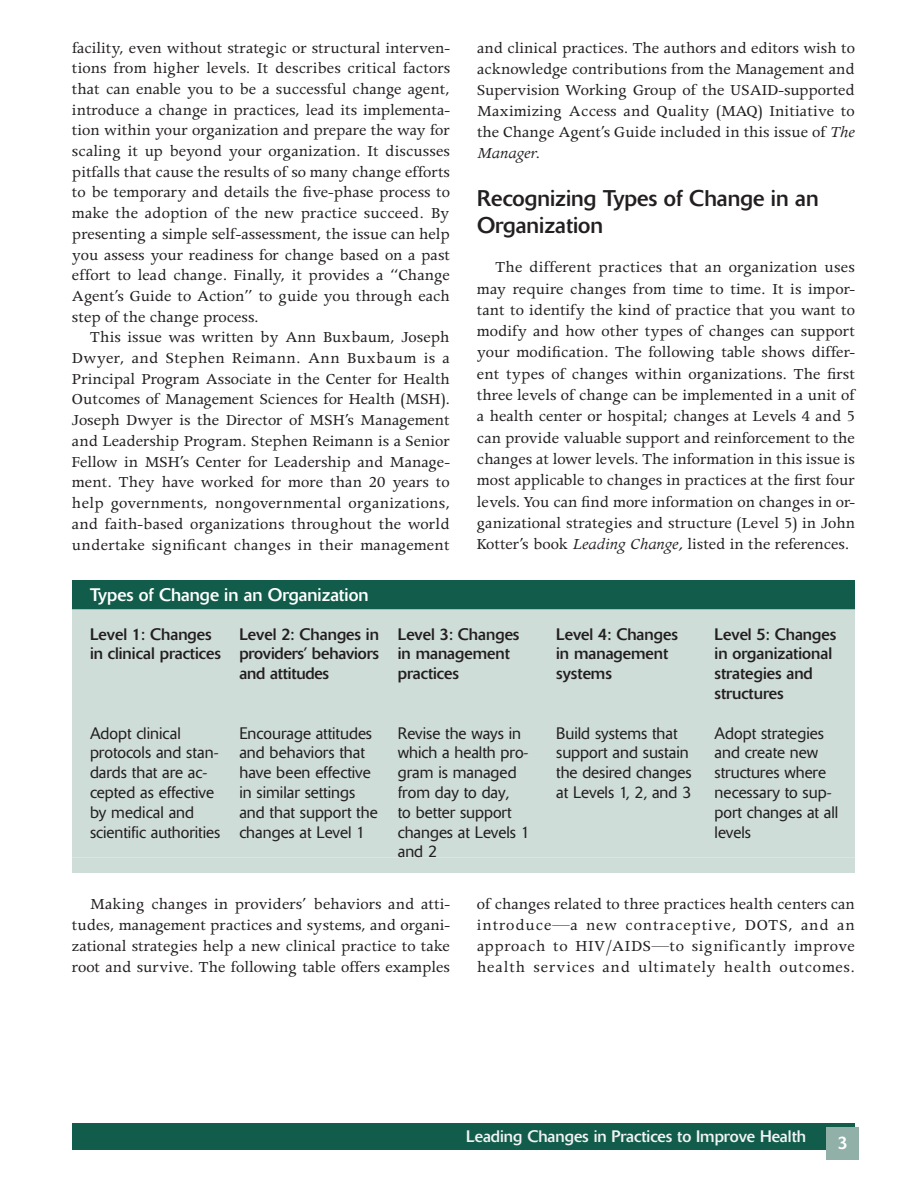
<style>
.page{position:relative;width:918px;height:1188px;background:#fff}
.page>*{position:absolute;margin:0;border:0;box-sizing:border-box;transform-origin:0 0}
.t1{font:22.5px/26.2px "Delta";color:#231f20}
.t2{font:18px "Delta";color:#fff}
.t3{font:17.25px/20.7px "Apollo";color:#231f20;text-align:justify}
.t4{font:300 16.5px/19.8px "Delta";color:#231f20}
.t5{font:16.5px/19.8px "Delta";color:#231f20}
.t6{font:16.5px "Delta";color:#f2f3f4}
.s1{font-style:italic}
</style>
<div class="page">
<div style="left:72px;top:1123px;width:783px;height:27px;background:#115c4a"></div>
<div style="left:827px;top:1128px;width:32px;height:32px;background:#91b1a8"></div>
<div style="left:72px;top:580px;width:783px;height:29px;background:#115c4a"></div>
<div style="left:72px;top:609px;width:783px;height:248px;background:#cfddd9"></div>
<div style="left:72px;top:857px;width:783px;height:16px;background:#cfddd9"></div>
<p class="t3" style="left:72px;top:38px;width:380px">facility, even without strategic or structural interven&shy;tions from higher levels. It describes critical factors that can enable you to be a successful change agent, introduce a change in practices, lead its implementa&shy;tion within your organization and prepare the way for scaling it up beyond your organization. It discusses pitfalls that cause the results of so many change efforts to be temporary and details the five-phase process to make the adoption of the new practice succeed. By presenting a simple self-assessment, the issue can help you assess your readiness for change based on a past effort to lead change. Finally, it provides a “Change Agent’s Guide to Action” to guide you through each step of the change process.</p>
<p class="t3" style="left:72px;top:327px;width:380px;text-indent:18px">This issue was written by Ann Buxbaum, Joseph Dwyer, and Stephen Reimann. Ann Buxbaum is a Principal Program Associate in the Center for Health Outcomes of Management Sciences for Health (MSH).<br>Joseph Dwyer is the Director of MSH’s Management and Leadership Program. Stephen Reimann is a Senior Fellow in MSH’s Center for Leadership and Manage&shy;ment. They have worked for more than 20 years to help governments, nongovernmental organizations, and faith-based organizations throughout the world undertake significant changes in their management</p>
<p class="t3" style="left:477px;top:37px;width:380px">and clinical practices. The authors and editors wish to acknowledge contributions from the Management and Supervision Working Group of the USAID-supported Maximizing Access and Quality (MAQ) Initiative to the Change Agent’s Guide included in this issue of <span class="s1">The Manager.</span></p>
<h1 class="t1" style="left:477px;top:185px;width:343px">Recognizing Types of Change in an<br>Organization</h1>
<p class="t3" style="left:477px;top:257px;width:380px;line-height:21.3px;text-indent:18px">The different practices that an organization uses may require changes from time to time. It is impor&shy;tant to identify the kind of practice that you want to modify and how other types of changes can support your modification. The following table shows differ&shy;ent types of changes within organizations. The first three levels of change can be implemented in a unit of a health center or hospital; changes at Levels 4 and 5 can provide valuable support and reinforcement to the changes at lower levels. The information in this issue is most applicable to changes in practices at the first four levels. You can find more information on changes in or&shy;ganizational strategies and structure (Level 5) in John Kotter’s book <span class="s1">Leading Change,</span> listed in the references.</p>
<p class="t2" style="left:90px;top:585px;width:280px">Types of Change in an Organization</p>
<p class="t5" style="left:90px;top:624px;width:132px">Level 1: Changes in clinical practices</p>
<p class="t5" style="left:239px;top:624px;width:141px;text-align:justify">Level 2: Changes in providers’ behaviors and attitudes</p>
<p class="t4" style="left:90px;top:723px;width:132px">Adopt clinical protocols and stan&shy;dards that are ac&shy;cepted as effective by medical and scientific authorities</p>
<p class="t4" style="left:239px;top:723px;width:140px">Encourage attitudes and behaviors that have been effective in similar settings and that support the changes at Level 1</p>
<p class="t5" style="left:398px;top:624px;width:123px">Level 3: Changes in management practices</p>
<p class="t4" style="left:398px;top:723px;width:134px">Revise the ways in which a health pro&shy;gram is managed from day to day,<br>to better support changes at Levels 1 and 2</p>
<p class="t5" style="left:556px;top:624px;width:123px">Level 4: Changes in management systems</p>
<p class="t4" style="left:556px;top:723px;width:137px">Build systems that support and sustain the desired changes at Levels 1, 2, and 3</p>
<p class="t5" style="left:715px;top:624px;width:123px">Level 5: Changes in organizational strategies and structures</p>
<p class="t4" style="left:715px;top:723px;width:125px">Adopt strategies and create new structures where necessary to sup&shy;port changes at all levels</p>
<p class="t3" style="left:72px;top:893px;width:380px;text-indent:18px">Making changes in providers’ behaviors and atti&shy;tudes, management practices and systems, and organi&shy;zational strategies help a new clinical practice to take root and survive. The following table offers examples</p>
<p class="t3" style="left:477px;top:893px;width:380px">of changes related to three practices health centers can introduce—a new contraceptive, DOTS, and an approach to HIV/AIDS—to significantly improve health services and ultimately health outcomes.</p>
<p class="t6" style="left:466px;top:1127px;width:341px">Leading Changes in Practices to Improve Health</p>
<p class="t2" style="left:838px;top:1132px;width:12px">3</p>
</div>
